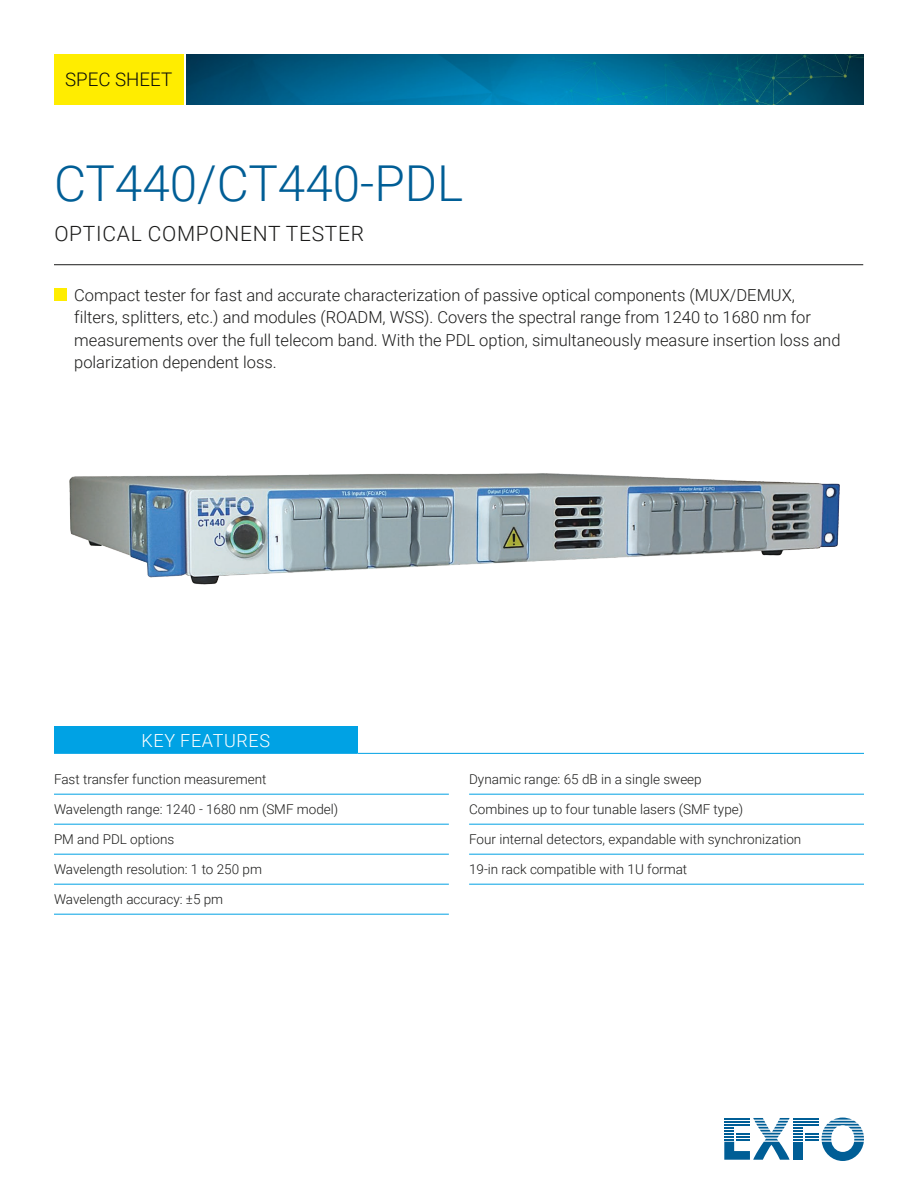
<style>
.page{position:relative;width:918px;height:1188px;background:#fff}
.page>*{position:absolute;margin:0;border:0;box-sizing:border-box;transform-origin:0 0}
.Titre{font:300 49.5px "Roboto";color:#005e96}
.Sous-titre_1{font:300 21px "Roboto";letter-spacing:.035em;color:#1b1b1a}
.t1{font:300 18.75px "Roboto";color:#080b0b}
.Sous-titre_2{font:300 18px "Roboto";letter-spacing:.035em;color:#fff}
.Bande_bleu_-_Texte{font:300 16.5px/22.5px "Roboto";color:#1b1b1a}
.Key_-_Texte_filet{font:300 13.5px "Roboto";color:#1b1b1a}
</style>
<div class="page">
<img style="left:187px;top:54px;width:677px;height:51px">
<div style="left:54px;top:54px;width:129px;height:51px;background:#ffed00"></div>
<svg style="left:724px;top:1118px;width:140px;height:43px"></svg>
<hr style="left:724px;top:1124px;width:26px;height:2px;background:#005e96">
<hr style="left:54px;top:794px;width:395px;height:1px;background:#00a2e4">
<hr style="left:54px;top:824px;width:395px;height:1px;background:#00a2e4">
<hr style="left:54px;top:854px;width:395px;height:1px;background:#00a2e4">
<hr style="left:54px;top:884px;width:395px;height:1px;background:#00a2e4">
<hr style="left:54px;top:914px;width:395px;height:1px;background:#00a2e4">
<hr style="left:469px;top:794px;width:395px;height:1px;background:#00a2e4">
<hr style="left:469px;top:824px;width:395px;height:1px;background:#00a2e4">
<hr style="left:469px;top:854px;width:395px;height:1px;background:#00a2e4">
<hr style="left:469px;top:884px;width:395px;height:1px;background:#00a2e4">
<div style="left:54px;top:726px;width:304px;height:27px;background:#00a2e4"></div>
<hr style="left:54px;top:753px;width:304px;height:1px;background:#00a2e4">
<hr style="left:358px;top:753px;width:506px;height:1px;background:#00a2e4">
<hr style="left:54px;top:264px;width:809px;height:1px;background:#1b1b1a">
<div style="left:54px;top:289px;width:13px;height:12px;background:#ffed00"></div>
<img style="left:69px;top:473px;width:771px;height:112px">
<h3 class="t1" style="left:65px;top:67px;width:109px">SPEC SHEET</h3>
<p class="Titre" style="left:54px;top:148px;width:411px">CT440/CT440-PDL</p>
<p class="Sous-titre_1" style="left:54px;top:219px;width:311px">OPTICAL COMPONENT TESTER</p>
<p class="Bande_bleu_-_Texte" style="left:74px;top:283px;width:768px">Compact tester for fast and accurate characterization of passive optical components (MUX/DEMUX, filters, splitters, etc.) and modules (ROADM, WSS). Covers the spectral range from 1240 to 1680 nm for measurements over the full telecom band. With the PDL option, simultaneously measure insertion loss and polarization dependent loss.</p>
<p class="Sous-titre_2" style="left:142px;top:728px;width:130px">KEY FEATURES</p>
<p class="Key_-_Texte_filet" style="left:54px;top:770px;width:214px">Fast transfer function measurement</p>
<p class="Key_-_Texte_filet" style="left:54px;top:800px;width:286px">Wavelength range: 1240 - 1680 nm (SMF model)</p>
<p class="Key_-_Texte_filet" style="left:54px;top:830px;width:122px">PM and PDL options</p>
<p class="Key_-_Texte_filet" style="left:54px;top:860px;width:209px">Wavelength resolution: 1 to 250 pm</p>
<p class="Key_-_Texte_filet" style="left:54px;top:890px;width:171px">Wavelength accuracy: ±5 pm</p>
<p class="Key_-_Texte_filet" style="left:469px;top:770px;width:234px">Dynamic range: 65 dB in a single sweep</p>
<p class="Key_-_Texte_filet" style="left:469px;top:800px;width:276px">Combines up to four tunable lasers (SMF type)</p>
<p class="Key_-_Texte_filet" style="left:469px;top:830px;width:334px">Four internal detectors, expandable with synchronization</p>
<p class="Key_-_Texte_filet" style="left:469px;top:860px;width:220px">19-in rack compatible with 1U format</p>
</div>
